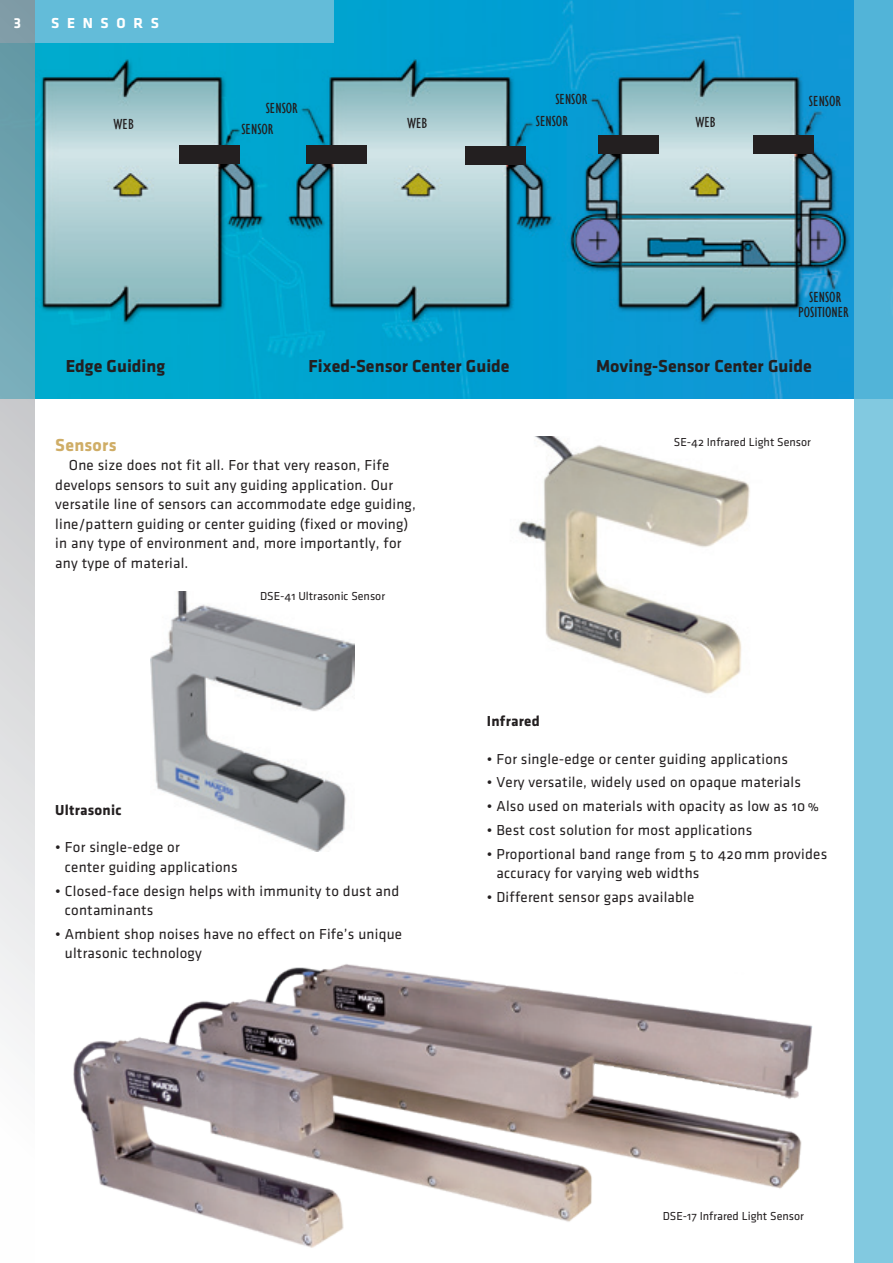
<style>
.page{position:relative;width:893px;height:1263px;background:#fff}
.page>*{position:absolute;margin:0;border:0;box-sizing:border-box;transform-origin:0 0}
.t1{font:700 18px "Klavika";color:#231f20}
.t2{font:700 18px "Klavika";letter-spacing:.015em;color:#cfad66}
.t3{font:15px/19.5px "Klavika Regular OSF";letter-spacing:.015em;color:#231f20}
.t4{font:condensed 15px/22.4px "Gill Sans";color:#231f20}
.t5{font:700 15px "Klavika";letter-spacing:.015em;color:#231f20}
.t6{font:700 15px "Klavika";letter-spacing:.515em;color:#fff}
.t7{font:12px "Klavika Regular OSF";color:#231f20}
</style>
<div class="page">
<img style="left:151px;top:591px;width:204px;height:261px">
<img style="left:34px;top:0;width:821px;height:399px">
<svg style="left:855px;top:0;width:38px;height:1263px;background:#72c2dd"></svg>
<div style="left:0;top:0;width:334px;height:43px;background:#63bcd9"></div>
<svg style="left:0;top:0;width:34px;height:1049px;background:#b4c7cd"></svg>
<div style="left:180px;top:146px;width:60px;height:18px;background:#231f20"></div>
<div style="left:307px;top:146px;width:60px;height:18px;background:#231f20"></div>
<div style="left:466px;top:147px;width:60px;height:18px;background:#231f20"></div>
<div style="left:598px;top:135px;width:61px;height:18px;background:#231f20"></div>
<div style="left:753px;top:135px;width:60px;height:18px;background:#231f20"></div>
<img style="left:73px;top:964px;width:740px;height:284px">
<img style="left:518px;top:437px;width:232px;height:257px">
<p class="t6" style="left:14px;top:14px;width:9px">3</p>
<p class="t6" style="left:51px;top:14px;width:109px">SENSORS</p>
<p class="t4" style="left:114px;top:113px;width:22px">WEB</p>
<p class="t1" style="left:66px;top:356px;width:101px">Edge Guiding</p>
<p class="t4" style="left:266px;top:97px;width:34px">SENSOR</p>
<p class="t4" style="left:241px;top:118px;width:34px">SENSOR</p>
<p class="t4" style="left:407px;top:112px;width:22px">WEB</p>
<p class="t4" style="left:536px;top:88px;width:53px;text-indent:20px">SENSOR<br>SENSOR</p>
<p class="t4" style="left:695px;top:111px;width:22px">WEB</p>
<p class="t4" style="left:809px;top:90px;width:34px">SENSOR</p>
<p class="t4" style="left:798px;top:289px;width:52px;line-height:15px;text-align:center">SENSOR<br>POSITIONER</p>
<p class="t1" style="left:309px;top:356px;width:203px">Fixed-Sensor Center Guide</p>
<p class="t1" style="left:596px;top:356px;width:217px">Moving-Sensor Center Guide</p>
<p class="t2" style="left:55px;top:435px;width:63px">Sensors</p>
<p class="t3" style="left:55px;top:456px;width:362px;text-indent:14px">One size does not fit all. For that very reason, Fife develops sensors to suit any guiding application. Our versatile line of sensors can accommodate edge guiding, line/pattern guiding or center guiding (fixed or moving) in any type of environment and, more importantly, for any type of material.</p>
<p class="t7" style="left:260px;top:590px;width:126px">DSE-41 Ultrasonic Sensor</p>
<p class="t5" style="left:55px;top:801px;width:68px">Ultrasonic</p>
<p class="t3" style="left:65px;top:838px;width:174px;text-indent:-10px">• For single-edge or<br>center guiding applications</p>
<p class="t3" style="left:65px;top:881px;width:336px;text-indent:-10px">• Closed-face design helps with immunity to dust and contaminants</p>
<p class="t3" style="left:65px;top:924px;width:339px;text-indent:-10px">• Ambient shop noises have no effect on Fife’s unique ultrasonic technology</p>
<p class="t7" style="left:674px;top:436px;width:139px">SE-42 Infrared Light Sensor</p>
<p class="t5" style="left:487px;top:713px;width:54px">Infrared</p>
<p class="t3" style="left:487px;top:749px;width:303px">• For single-edge or center guiding applications</p>
<p class="t3" style="left:487px;top:773px;width:316px">• Very versatile, widely used on opaque materials</p>
<p class="t3" style="left:487px;top:796px;width:333px">• Also used on materials with opacity as low as 10 %</p>
<p class="t3" style="left:487px;top:820px;width:267px">• Best cost solution for most applications</p>
<p class="t3" style="left:496px;top:844px;width:332px;text-indent:-10px">• Proportional band range from 5 to 420 mm provides accuracy for varying web widths</p>
<p class="t3" style="left:487px;top:887px;width:209px">• Different sensor gaps available</p>
<p class="t7" style="left:663px;top:1210px;width:143px">DSE-17 Infrared Light Sensor</p>
</div>
